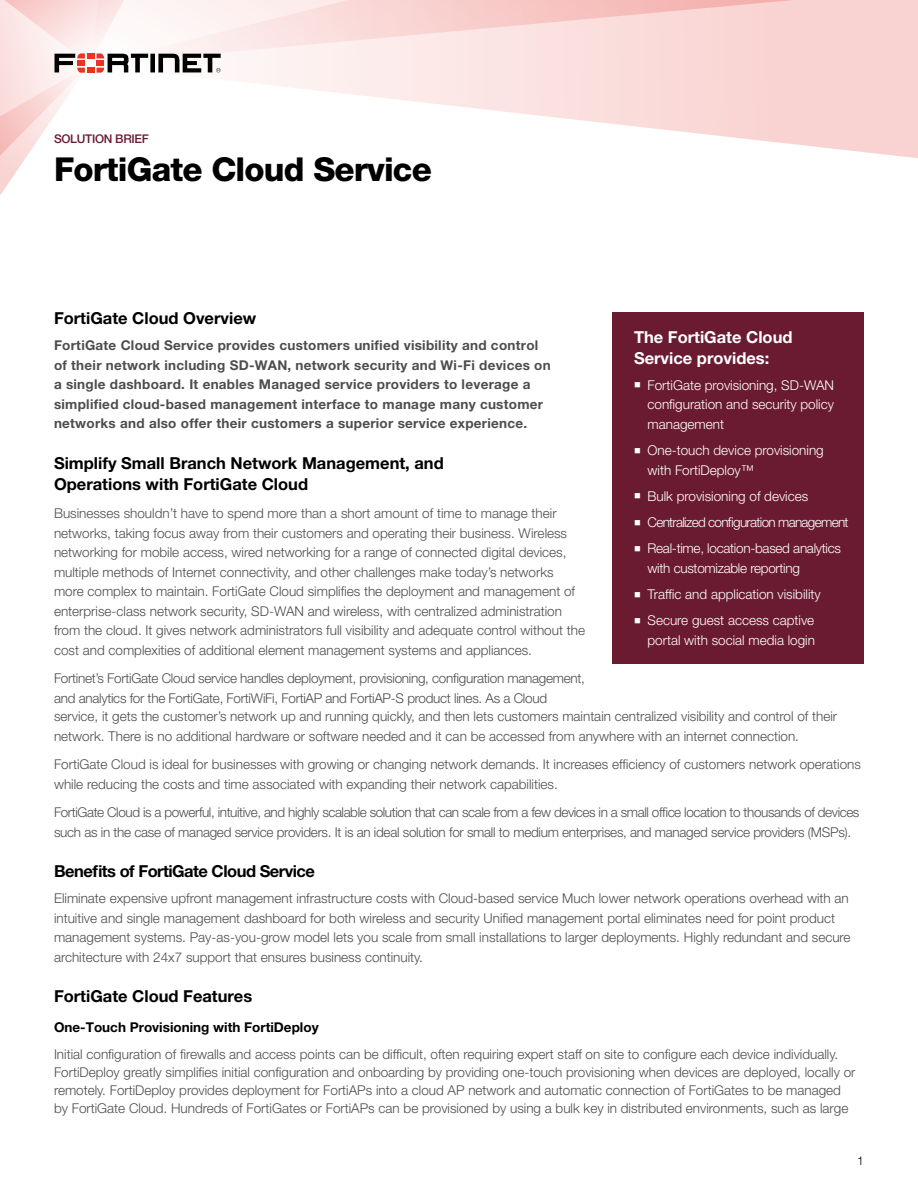
<style>
.page{position:relative;width:918px;height:1188px;background:#fff}
.page>*{position:absolute;margin:0;border:0;box-sizing:border-box;transform-origin:0 0}
.Main_Title{font:800 33px "Helvetica Neue LT Pro";letter-spacing:-.025em;color:#000}
.Body_Copy{font:700 16.5px/21px "Helvetica Neue LT Pro";color:#000}
.Sidebar_headline__Wh{font:700 16.5px/21px "Helvetica Neue LT Pro";color:#fff}
.Body_Copy_Sub-SUBHEA{font:700 16.5px "Helvetica Neue LT Pro";letter-spacing:-.03em;color:#000}
.Body_Copy_SUBHEAD__B{font:700 16.5px "Helvetica Neue LT Pro";color:#000}
.Body_Copy-2{font:300 13.5px/19.5px "Helvetica Neue LT Pro";color:#4d4d4f}
.Body_Copy-3{font:700 13.5px/19.5px "Helvetica Neue LT Pro";letter-spacing:.02em;color:#4d4d4f}
.Body_Copy-4{font:300 13.5px/19.5px "Helvetica Neue LT Pro";letter-spacing:-.03em;color:#4d4d4f}
.t1{font:300 13.5px/19.5px "Helvetica Neue LT Pro";color:#fff;text-align:justify}
.Body_Copy-5{font:300 13.5px/19.5px "Helvetica Neue LT Pro";letter-spacing:-.02em;color:#4d4d4f}
.t2{font:300 13.5px/19.5px "Helvetica Neue LT Pro";letter-spacing:-.02em;color:#fff}
.Body_Copy-6{font:700 13.5px "Helvetica Neue LT Pro";color:#000}
.t3{font:300 13.5px "Helvetica Neue LT Pro";letter-spacing:-.05em;color:#fff}
.Page_Header{font:500 12px "Helvetica Neue LT Pro";letter-spacing:-.025em;color:#6a1b32}
.t4{font:300 12px "Helvetica Neue LT Pro";color:#000}
</style>
<div class="page">
<svg style="left:251px;top:65px;width:667px;height:93px"></svg>
<svg style="left:221px;top:0;width:697px;height:65px;background:#f9d9d7"></svg>
<svg style="left:0;top:0;width:221px;height:195px"></svg>
<div style="left:612px;top:312px;width:252px;height:352px;background:#6a1b32"></div>
<hr style="left:242px;top:31px;width:1px;height:64px;background:#000">
<div style="left:263px;top:43px;width:128px;height:39px;background:#fcefee"></div>
<p class="Page_Header" style="left:54px;top:132px;width:97px">SOLUTION BRIEF</p>
<p class="Main_Title" style="left:54px;top:150px;width:379px">FortiGate Cloud Service</p>
<p class="Body_Copy_SUBHEAD__B" style="left:54px;top:308px;width:204px">FortiGate Cloud Overview</p>
<p class="Body_Copy-3" style="left:54px;top:335px;width:498px">FortiGate Cloud Service provides customers unified visibility and control of their network including SD-WAN, network security and Wi-Fi devices on a single dashboard. It enables Managed service providers to leverage a simplified cloud-based management interface to manage many customer networks and also offer their customers a superior service experience.</p>
<p class="Body_Copy" style="left:54px;top:452px;width:391px">Simplify Small Branch Network Management, and<br>Operations with FortiGate Cloud</p>
<p class="Body_Copy-2" style="left:54px;top:503px;width:533px">Businesses shouldn’t have to spend more than a short amount of time to manage their networks, taking focus away from their customers and operating their business. Wireless networking for mobile access, wired networking for a range of connected digital devices, multiple methods of Internet connectivity, and other challenges make today’s networks more complex to maintain. FortiGate Cloud simplifies the deployment and management of enterprise-class network security, SD-WAN and wireless, with centralized administration from the cloud. It gives network administrators full visibility and adequate control without the cost and complexities of additional element management systems and appliances.</p>
<p class="Body_Copy-5" style="left:54px;top:668px;width:532px">Fortinet’s FortiGate Cloud service handles deployment, provisioning, configuration management, and analytics for the FortiGate, FortiWiFi, FortiAP and FortiAP-S product lines. As a Cloud</p>
<p class="Sidebar_headline__Wh" style="left:634px;top:326px;width:160px">The FortiGate Cloud<br>Service provides:</p>
<p class="t1" style="left:648px;top:375px;width:188px;text-indent:-14px">■ FortiGate provisioning, SD-WAN configuration and security policy management</p>
<p class="t1" style="left:648px;top:440px;width:178px;text-indent:-14px">■ One-touch device provisioning with FortiDeploy™</p>
<p class="t1" style="left:634px;top:486px;width:176px">■ Bulk provisioning of devices</p>
<p class="t3" style="left:634px;top:514px;width:216px">■ Centralized configuration management</p>
<p class="t2" style="left:648px;top:539px;width:195px;text-indent:-14px">■ Real-time, location-based analytics with customizable reporting</p>
<p class="t1" style="left:634px;top:584px;width:188px">■ Traffic and application visibility</p>
<p class="t1" style="left:634px;top:611px;width:183px;text-align:right">■ Secure guest access captive portal with social media login</p>
<p class="Body_Copy-2" style="left:54px;top:707px;width:785px">service, it gets the customer’s network up and running quickly, and then lets customers maintain centralized visibility and control of their network. There is no additional hardware or software needed and it can be accessed from anywhere with an internet connection.</p>
<p class="Body_Copy-2" style="left:54px;top:754px;width:808px">FortiGate Cloud is ideal for businesses with growing or changing network demands. It increases efficiency of customers network operations while reducing the costs and time associated with expanding their network capabilities.</p>
<p class="Body_Copy-4" style="left:54px;top:802px;width:807px">FortiGate Cloud is a powerful, intuitive, and highly scalable solution that can scale from a few devices in a small office location to thousands of devices such as in the case of managed service providers. It is an ideal solution for small to medium enterprises, and managed service providers (MSPs).</p>
<p class="Body_Copy_Sub-SUBHEA" style="left:54px;top:861px;width:263px">Benefits of FortiGate Cloud Service</p>
<p class="Body_Copy-2" style="left:54px;top:889px;width:798px">Eliminate expensive upfront management infrastructure costs with Cloud-based service Much lower network operations overhead with an intuitive and single management dashboard for both wireless and security Unified management portal eliminates need for point product management systems. Pay-as-you-grow model lets you scale from small installations to larger deployments. Highly redundant and secure architecture with 24x7 support that ensures business continuity.</p>
<p class="Body_Copy" style="left:54px;top:986px;width:200px">FortiGate Cloud Features</p>
<p class="Body_Copy-6" style="left:54px;top:1019px;width:266px">One-Touch Provisioning with FortiDeploy</p>
<p class="Body_Copy-2" style="left:54px;top:1045px;width:803px;line-height:18px">Initial configuration of firewalls and access points can be difficult, often requiring expert staff on site to configure each device individually.<br>FortiDeploy greatly simplifies initial configuration and onboarding by providing one-touch provisioning when devices are deployed, locally or remotely. FortiDeploy provides deployment for FortiAPs into a cloud AP network and automatic connection of FortiGates to be managed by FortiGate Cloud. Hundreds of FortiGates or FortiAPs can be provisioned by using a bulk key in distributed environments, such as large</p>
<p class="t4" style="left:857px;top:1154px;width:8px">1</p>
</div>
